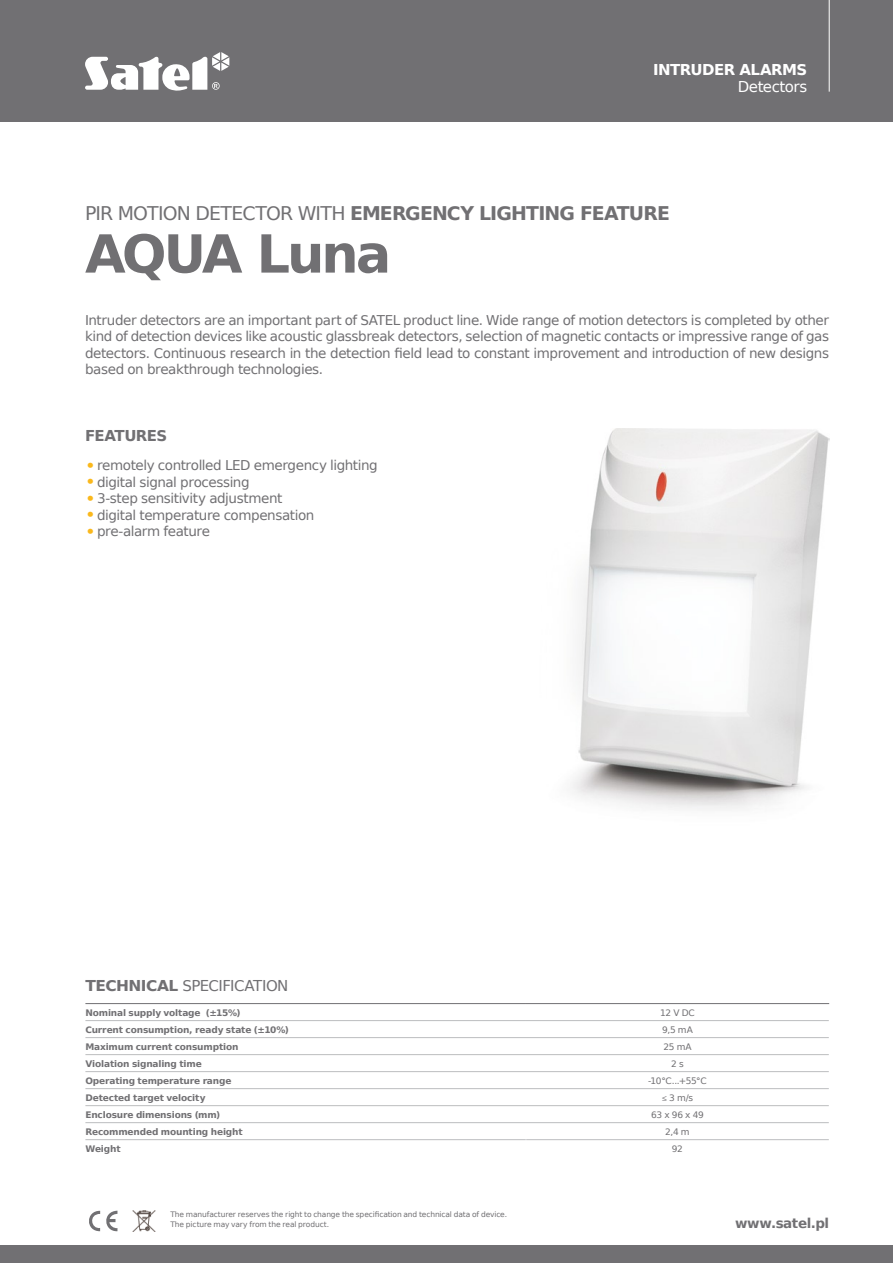
<style>
.page{position:relative;width:893px;height:1263px;background:#fff}
.page>*{position:absolute;margin:0;border:0;box-sizing:border-box;transform-origin:0 0}
.t1{font:700 52.5px "Prima Sans EU";letter-spacing:-.06em;color:#717073}
.t2{font:700 18.9px "Prima Sans EU";letter-spacing:-.045em;color:#717073}
.t3{font:15px "Prima Sans EU";letter-spacing:-.04em;color:#717073}
.t4{font:700 15px "Prima Sans EU";letter-spacing:-.035em;color:#fff}
.t5{font:15px "Prima Sans EU";letter-spacing:-.035em;color:#fff}
.t6{font:700 15px "Prima Sans EU";letter-spacing:-.04em;color:#717073}
.t7{font:13.5px/16.5px "Prima Sans EU";letter-spacing:-.03em;color:#717073;text-align:justify}
.t8{font:700 13.5px "Prima Sans EU";letter-spacing:-.03em;color:#717073}
.t9{font:700 9px "Prima Sans EU";letter-spacing:-.02em;color:#717073}
.t10{font:9px "Prima Sans EU";letter-spacing:-.035em;color:#717073}
.t11{font:7.5px/10.5px "Prima Sans EU";letter-spacing:-.015em;color:#717073}
.s1{font-weight:400}
.s2{font-size:18px;color:#fab81c}
.s3{font-weight:700}
.s4{font-family:"Myriad Pro"}
</style>
<div class="page">
<div style="left:0;top:0;width:893px;height:121px;background:#717073"></div>
<svg style="left:85px;top:52px;width:144px;height:39px"></svg>
<hr style="left:829px;top:0;width:1px;height:92px;background:#fff">
<img style="left:132px;top:1210px;width:24px;height:21px">
<svg style="left:89px;top:1210px;width:28px;height:22px"></svg>
<div style="left:0;top:1245px;width:893px;height:18px;background:#717073"></div>
<img style="left:571px;top:428px;width:258px;height:382px">
<hr style="left:85px;top:1020px;width:441px;height:1px;background:#bcbdbf">
<hr style="left:85px;top:1037px;width:441px;height:1px;background:#bcbdbf">
<hr style="left:85px;top:1054px;width:441px;height:1px;background:#bcbdbf">
<hr style="left:85px;top:1071px;width:441px;height:1px;background:#bcbdbf">
<hr style="left:85px;top:1088px;width:441px;height:1px;background:#bcbdbf">
<hr style="left:85px;top:1105px;width:441px;height:1px;background:#bcbdbf">
<hr style="left:85px;top:1122px;width:441px;height:1px;background:#bcbdbf">
<hr style="left:85px;top:1139px;width:441px;height:1px;background:#bcbdbf">
<hr style="left:526px;top:1139px;width:303px;height:1px;background:#bcbdbf">
<hr style="left:526px;top:1020px;width:303px;height:1px;background:#bcbdbf">
<hr style="left:526px;top:1037px;width:303px;height:1px;background:#bcbdbf">
<hr style="left:526px;top:1054px;width:303px;height:1px;background:#bcbdbf">
<hr style="left:526px;top:1071px;width:303px;height:1px;background:#bcbdbf">
<hr style="left:526px;top:1088px;width:303px;height:1px;background:#bcbdbf">
<hr style="left:526px;top:1105px;width:303px;height:1px;background:#bcbdbf">
<hr style="left:526px;top:1122px;width:303px;height:1px;background:#bcbdbf">
<hr style="left:85px;top:1003px;width:441px;height:1px;background:#717073">
<hr style="left:526px;top:1003px;width:303px;height:1px;background:#717073">
<p class="t4" style="left:653px;top:59px;width:156px">INTRUDER ALARMS</p>
<p class="t5" style="left:738px;top:76px;width:71px">Detectors</p>
<h2 class="t2" style="left:85px;top:200px;width:586px"><span class="s1">PIR MOTION DETECTOR WITH</span> EMERGENCY LIGHTING FEATURE</h2>
<h1 class="t1" style="left:85px;top:217px;width:308px">AQUA Luna</h1>
<p class="t7" style="left:85px;top:311px;width:745px">Intruder detectors are an important part of SATEL product line. Wide range of motion detectors is completed by other kind of detection devices like acoustic glassbreak detectors, selection of magnetic contacts or impressive range of gas detectors. Continuous research in the detection field lead to constant improvement and introduction of new designs based on breakthrough technologies.</p>
<p class="t6" style="left:85px;top:425px;width:84px">FEATURES</p>
<p class="t7" style="left:85px;top:457px;width:294px"><span class="s2">•</span>remotely controlled LED emergency lighting</p>
<p class="t7" style="left:85px;top:473px;width:166px"><span class="s2">•</span>digital signal processing</p>
<p class="t7" style="left:85px;top:490px;width:199px"><span class="s2">•</span>3-step sensitivity adjustment</p>
<p class="t7" style="left:85px;top:506px;width:231px"><span class="s2">•</span>digital temperature compensation</p>
<p class="t7" style="left:85px;top:523px;width:126px"><span class="s2">•</span>pre-alarm feature</p>
<p class="t3" style="left:85px;top:975px;width:205px"><span class="s3">TECHNICAL</span> SPECIFICATION</p>
<p class="t9" style="left:85px;top:1006px;width:157px">Nominal supply voltage (±15%)</p>
<p class="t10" style="left:660px;top:1006px;width:36px">12 V DC</p>
<p class="t9" style="left:85px;top:1023px;width:205px">Current consumption, ready state (±10%)</p>
<p class="t10" style="left:662px;top:1023px;width:32px">9,5 mA</p>
<p class="t9" style="left:85px;top:1040px;width:155px">Maximum current consumption</p>
<p class="t10" style="left:663px;top:1040px;width:30px">25 mA</p>
<p class="t9" style="left:85px;top:1057px;width:118px">Violation signaling time</p>
<p class="t10" style="left:671px;top:1057px;width:14px">2 s</p>
<p class="t9" style="left:85px;top:1074px;width:148px">Operating temperature range</p>
<p class="t10" style="left:648px;top:1074px;width:60px">-10°C...+55°C</p>
<p class="t9" style="left:85px;top:1091px;width:122px">Detected target velocity</p>
<p class="t10" style="left:662px;top:1091px;width:33px"><span class="s4">≤</span> 3 m/s</p>
<p class="t9" style="left:85px;top:1108px;width:136px">Enclosure dimensions (mm)</p>
<p class="t10" style="left:651px;top:1108px;width:54px">63 x 96 x 49</p>
<p class="t9" style="left:85px;top:1125px;width:159px">Recommended mounting height</p>
<p class="t10" style="left:665px;top:1125px;width:26px">2,4 m</p>
<p class="t9" style="left:85px;top:1142px;width:37px">Weight</p>
<p class="t10" style="left:672px;top:1142px;width:13px">92</p>
<p class="t11" style="left:170px;top:1209px;width:338px">The manufacturer reserves the right to change the specification and technical data of device.<br>The picture may vary from the real product.</p>
<p class="t8" style="left:735px;top:1213px;width:96px">www.satel.pl</p>
</div>
